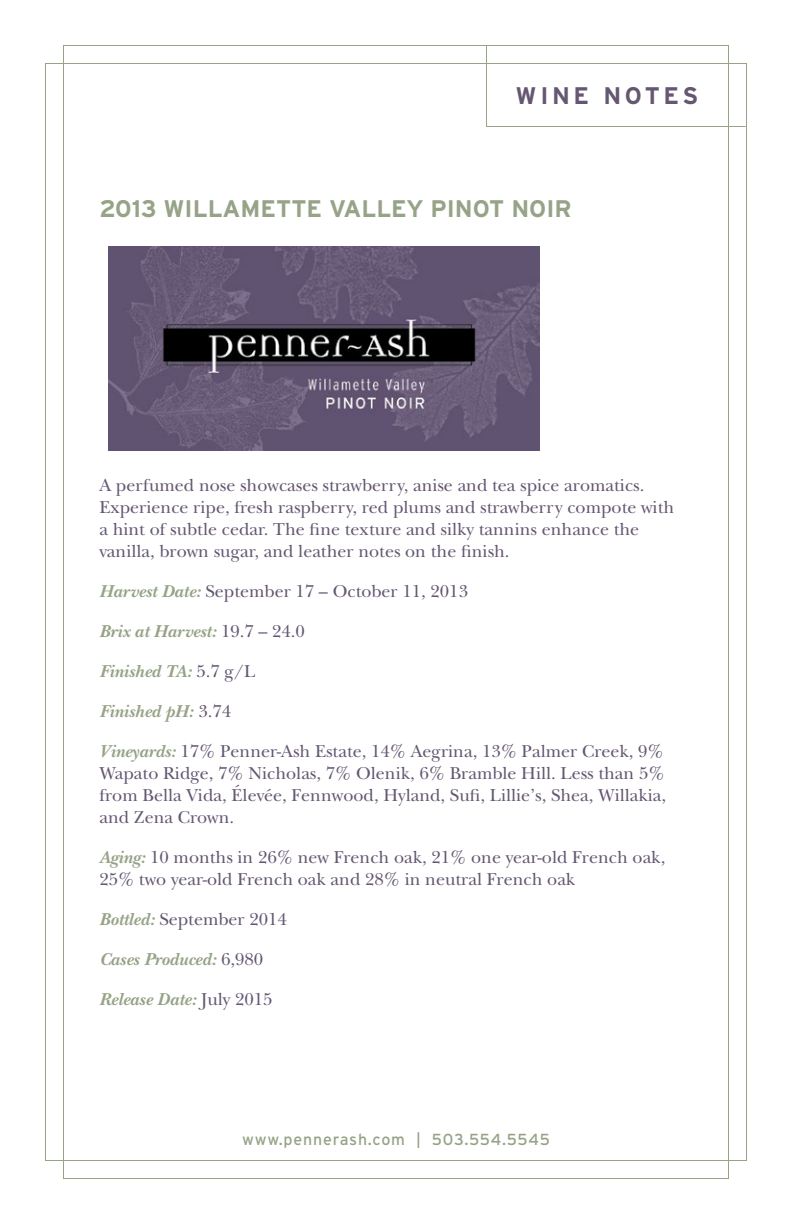
<style>
.page{position:relative;width:792px;height:1224px;background:#fff}
.page>*{position:absolute;margin:0;border:0;box-sizing:border-box;transform-origin:0 0}
.t1{font:700 24px "Interstate";color:#96a387}
.t2{font:700 24px "Interstate";letter-spacing:.15em;color:#655772}
.t3{font:18px/22px "New Baskerville";color:#655772}
.t4{font:italic 700 18px "New Baskerville";color:#96a387}
.t5{font:16px "Interstate";letter-spacing:.05em;color:#96a387}
.s1{font-weight:700;font-style:italic;color:#96a387}
.s2{font-weight:400;font-style:normal;color:#655772}
</style>
<div class="page">
<div style="left:63px;top:45px;width:666px;height:1134px;background:#fff;border:1px solid #96a387"></div>
<svg style="left:486px;top:45px;width:261px;height:83px"></svg>
<img style="left:108px;top:246px;width:432px;height:204px">
<h1 class="t2" style="left:516px;top:82px;width:184px">WINE NOTES</h1>
<h1 class="t1" style="left:99px;top:196px;width:474px">2013 WILLAMETTE VALLEY PINOT NOIR</h1>
<p class="t3" style="left:99px;top:474px;width:576px">A perfumed nose showcases strawberry, anise and tea spice aromatics.<br>Experience ripe, fresh raspberry, red plums and strawberry compote with a hint of subtle cedar. The fine texture and silky tannins enhance the vanilla, brown sugar, and leather notes on the finish.</p>
<p class="t3" style="left:99px;top:580px;width:370px"><span class="s1">Harvest Date:</span> September 17 – October 11, 2013</p>
<p class="t4" style="left:99px;top:621px;width:207px">Brix at Harvest: <span class="s2">19.7 – 24.0</span></p>
<p class="t4" style="left:99px;top:661px;width:158px">Finished TA: <span class="s2">5.7 g/L</span></p>
<p class="t4" style="left:99px;top:701px;width:133px">Finished pH: <span class="s2">3.74</span></p>
<p class="t3" style="left:99px;top:740px;width:568px"><span class="s1">Vineyards:</span> 17% Penner-Ash Estate, 14% Aegrina, 13% Palmer Creek, 9% Wapato Ridge, 7% Nicholas, 7% Olenik, 6% Bramble Hill. Less than 5% from Bella Vida, Élevée, Fennwood, Hyland, Sufi, Lillie’s, Shea, Willakia, and Zena Crown.</p>
<p class="t3" style="left:99px;top:846px;width:567px"><span class="s1">Aging:</span> 10 months in 26% new French oak, 21% one year-old French oak,<br>25% two year-old French oak and 28% in neutral French oak</p>
<p class="t3" style="left:99px;top:908px;width:189px"><span class="s1">Bottled:</span> September 2014</p>
<p class="t4" style="left:99px;top:948px;width:165px">Cases Produced: <span class="s2">6,980</span></p>
<p class="t4" style="left:99px;top:988px;width:175px">Release Date: <span class="s2">July 2015</span></p>
<p class="t5" style="left:242px;top:1130px;width:309px">www.pennerash.com | 503.554.5545</p>
</div>
